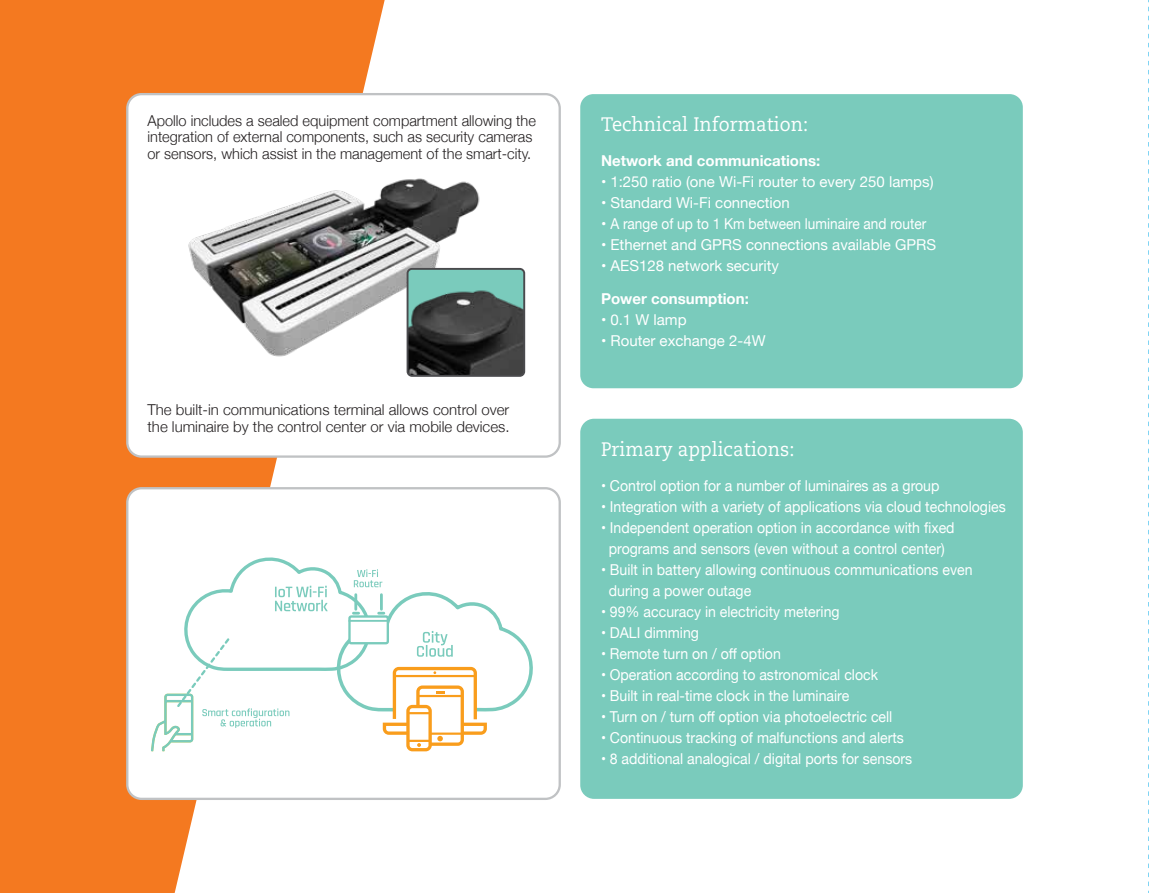
<style>
.page{position:relative;width:1149px;height:893px;background:#fff}
.page>*{position:absolute;margin:0;border:0;box-sizing:border-box;transform-origin:0 0}
.t1{font:19.5px "Caecilia LT Std";letter-spacing:.005em;color:#fff;scale:.94 1}
.t2{font:15px/21px "Helvetica Neue";color:#fff;text-align:center;scale:.94 1}
.t3{font:300 15px/16.5px "Helvetica Neue";color:#231f20}
.t4{font:15px "Helvetica Neue";color:#fff}
.t5{font:700 15px "Helvetica Neue";color:#fff}
</style>
<div class="page">
<svg style="left:0;top:0;width:384px;height:893px;background:#f58a3d"></svg>
<div style="left:127px;top:488px;width:432px;height:311px;background:#fff;border-radius:14px"></div>
<div style="left:126px;top:487px;width:434px;height:313px;border:2px solid #c0c2c4;border-radius:14px"></div>
<svg style="left:1148px;top:0;width:1px;height:893px"></svg>
<div style="left:580px;top:94px;width:442px;height:294px;background:#7acbbc;border-radius:13px"></div>
<div style="left:580px;top:419px;width:442px;height:380px;background:#7acbbc;border-radius:14px"></div>
<div style="left:127px;top:94px;width:432px;height:363px;background:#fff;border-radius:14px"></div>
<div style="left:126px;top:93px;width:434px;height:365px;border:2px solid #c0c2c4;border-radius:14px"></div>
<svg style="left:151px;top:557px;width:382px;height:195px"></svg>
<img style="left:188px;top:178px;width:300px;height:179px">
<div style="left:407px;top:269px;width:117px;height:107px;background:#7acbbc;border-radius:4px"></div>
<img style="left:409px;top:290px;width:113px;height:84px">
<div style="left:406px;top:268px;width:119px;height:109px;border:2px solid #4a4a4d;border-radius:4px"></div>
<p class="t3" style="left:147px;top:111px;width:390px">Apollo includes a sealed equipment compartment allowing the integration of external components, such as security cameras or sensors, which assist in the management of the smart-city.</p>
<p class="t3" style="left:147px;top:401px;width:363px">The built-in communications terminal allows control over the luminaire by the control center or via mobile devices.</p>
<h1 class="t1" style="left:601px;top:113px;width:222px">Technical Information:</h1>
<p class="t5" style="left:601px;top:149px;width:221px">Network and communications:</p>
<p class="t4" style="left:601px;top:171px;width:334px">• 1:250 ratio (one Wi-Fi router to every 250 lamps)</p>
<p class="t4" style="left:601px;top:192px;width:190px">• Standard Wi-Fi connection</p>
<p class="t4" style="left:601px;top:213px;width:326px">• A range of up to 1 Km between luminaire and router</p>
<p class="t4" style="left:601px;top:234px;width:336px">• Ethernet and GPRS connections available GPRS</p>
<p class="t4" style="left:601px;top:255px;width:179px">• AES128 network security</p>
<p class="t5" style="left:601px;top:287px;width:149px">Power consumption:</p>
<p class="t4" style="left:601px;top:309px;width:87px">• 0.1 W lamp</p>
<p class="t4" style="left:601px;top:330px;width:166px">• Router exchange 2-4W</p>
<h1 class="t1" style="left:601px;top:438px;width:207px">Primary applications:</h1>
<p class="t2" style="left:601px;top:476px;width:361px">• Control option for a number of luminaires as a group</p>
<p class="t2" style="left:601px;top:497px;width:432px">• Integration with a variety of applications via cloud technologies</p>
<p class="t2" style="left:601px;top:518px;width:377px">• Independent operation option in accordance with fixed programs and sensors (even without a control center)</p>
<p class="t2" style="left:608px;top:560px;width:388px;text-align:left;text-indent:-8px">• Built in battery allowing continuous communications even during a power outage</p>
<p class="t2" style="left:601px;top:602px;width:255px">• 99% accuracy in electricity metering</p>
<p class="t2" style="left:601px;top:623px;width:106px">• DALI dimming</p>
<p class="t2" style="left:601px;top:644px;width:193px">• Remote turn on / off option</p>
<p class="t2" style="left:601px;top:665px;width:296px">• Operation according to astronomical clock</p>
<p class="t2" style="left:601px;top:686px;width:265px">• Built in real-time clock in the luminaire</p>
<p class="t2" style="left:601px;top:707px;width:311px">• Turn on / turn off option via photoelectric cell</p>
<p class="t2" style="left:601px;top:728px;width:323px">• Continuous tracking of malfunctions and alerts</p>
<p class="t2" style="left:601px;top:749px;width:332px">• 8 additional analogical / digital ports for sensors</p>
</div>
